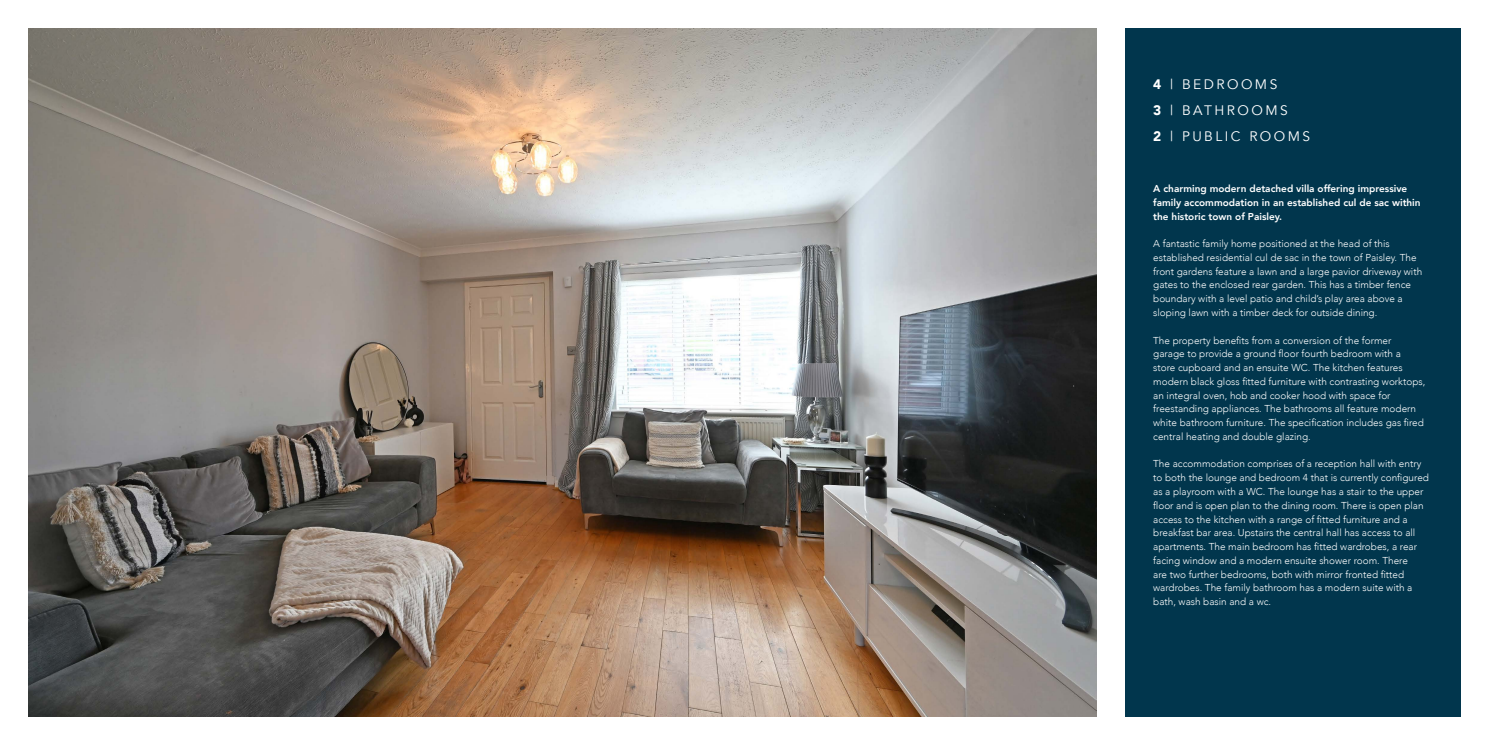
<style>
.page{position:relative;width:1489px;height:745px;background:#fff}
.page>*{position:absolute;margin:0;border:0;box-sizing:border-box;transform-origin:0 0}
.t1{font:13.75px "Avenir";letter-spacing:.18em;color:#fff}
.t2{font:300 10px/13.8px "Avenir";color:#fff}
.t3{font:800 10px/13.8px "Avenir";color:#fff}
.s1{font-weight:900}
</style>
<div class="page">
<div style="left:28px;top:28px;width:1432px;height:688px;background:#01364d"></div>
<div style="left:1096px;top:0;width:28px;height:744px;background:#fff"></div>
<img style="left:28px;top:28px;width:1068px;height:688px">
<p class="t1" style="left:1153px;top:75px;width:126px"><span class="s1">4</span> | BEDROOMS</p>
<p class="t1" style="left:1153px;top:102px;width:136px"><span class="s1">3</span> | BATHROOMS</p>
<p class="t1" style="left:1153px;top:128px;width:158px"><span class="s1">2</span> | PUBLIC ROOMS</p>
<p class="t3" style="left:1153px;top:182px;width:269px">A charming modern detached villa offering impressive family accommodation in an established cul de sac within the historic town of Paisley.</p>
<p class="t2" style="left:1153px;top:237px;width:270px">A fantastic family home positioned at the head of this established residential cul de sac in the town of Paisley. The front gardens feature a lawn and a large pavior driveway with gates to the enclosed rear garden. This has a timber fence boundary with a level patio and child’s play area above a sloping lawn with a timber deck for outside dining.</p>
<p class="t2" style="left:1153px;top:333px;width:273px">The property benefits from a conversion of the former garage to provide a ground floor fourth bedroom with a store cupboard and an ensuite WC. The kitchen features modern black gloss fitted furniture with contrasting worktops, an integral oven, hob and cooker hood with space for freestanding appliances. The bathrooms all feature modern white bathroom furniture. The specification includes gas fired central heating and double glazing.</p>
<p class="t2" style="left:1153px;top:457px;width:277px">The accommodation comprises of a reception hall with entry to both the lounge and bedroom 4 that is currently configured as a playroom with a WC. The lounge has a stair to the upper floor and is open plan to the dining room. There is open plan access to the kitchen with a range of fitted furniture and a breakfast bar area. Upstairs the central hall has access to all apartments. The main bedroom has fitted wardrobes, a rear facing window and a modern ensuite shower room. There<br>are two further bedrooms, both with mirror fronted fitted wardrobes. The family bathroom has a modern suite with a bath, wash basin and a wc.</p>
</div>
